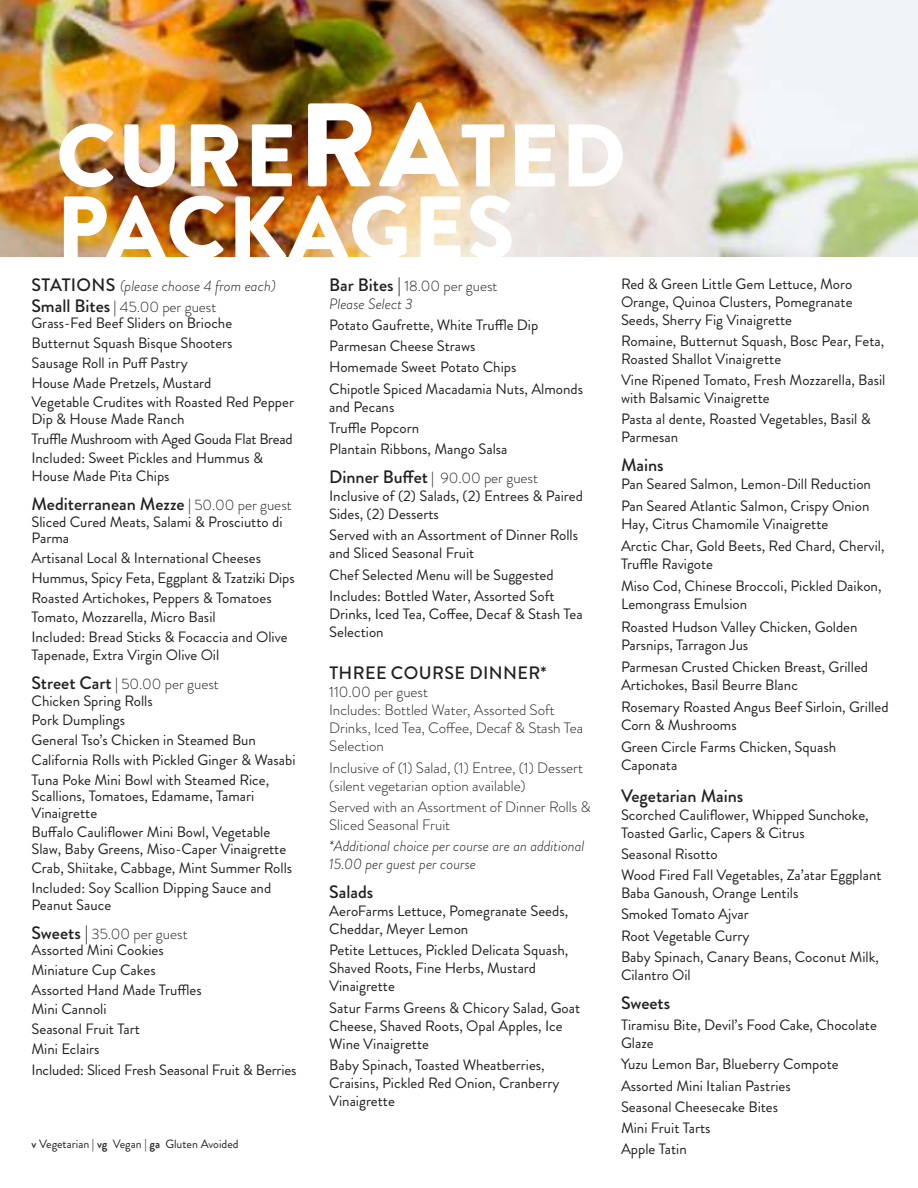
<style>
.page{position:relative;width:918px;height:1188px;background:#fff}
.page>*{position:absolute;margin:0;border:0;box-sizing:border-box;transform-origin:0 0}
.t1{font:900 88.5px/72px "Brandon Grotesque";letter-spacing:.02em;color:#fff}
.t2{font:500 18px "Brandon Grotesque";color:#231f20}
.t3{font:500 18px "Brandon Grotesque";letter-spacing:.02em;color:#231f20}
.t4{font:15px/19.8px "Brandon Grotesque";color:#231f20}
.t5{font:300 15px/18px "Brandon Grotesque";color:#231f20}
.t6{font:italic 300 15px/21.3px "Brandon Grotesque";color:#231f20}
.t7{font:12px "Brandon Grotesque";color:#231f20}
.s1{font-size:118.5px}
.s2{font-weight:500;font-style:normal;font-size:18px}
.s3{font-weight:400;font-style:normal}
.s4{font-style:normal}
.s5{font-weight:400;font-size:15px}
.s6{font-weight:300;font-size:15px}
.s7{font-weight:500;font-size:18px}
.s8{font-weight:300}
.s9{font-weight:400}
.s10{font-weight:400;font-size:18px}
.s11{font-weight:500}
.s12{font-style:italic}
</style>
<div class="page">
<img style="left:0;top:0;width:918px;height:257px">
<h1 class="t1" style="left:56px;top:121px;width:571px">CURE<span class="s1">RA</span>TED<br>PACKAGES</h1>
<p class="t6" style="left:32px;top:275px;width:246px"><span class="s2">STATIONS</span> (please choose 4 from each)<br><span class="s2">Small Bites</span> <span class="s3">|</span> <span class="s4">45.00 per guest</span></p>
<p class="t4" style="left:32px;top:314px;width:264px">Grass-Fed Beef Sliders on Brioche Butternut Squash Bisque Shooters<br>Sausage Roll in Puff Pastry<br>House Made Pretzels, Mustard<br>Vegetable Crudites with Roasted Red Pepper</p>
<p class="t4" style="left:32px;top:409px;width:263px">Dip &amp; House Made Ranch<br>Truffle Mushroom with Aged Gouda Flat Bread<br>Included: Sweet Pickles and Hummus &amp;</p>
<p class="t4" style="left:32px;top:467px;width:140px">House Made Pita Chips</p>
<p class="t2" style="left:32px;top:492px;width:262px">Mediterranean Mezze <span class="s5">|</span> <span class="s6">50.00 per guest</span></p>
<p class="t4" style="left:32px;top:514px;width:253px;line-height:16.5px">Sliced Cured Meats, Salami &amp; Prosciutto di<br>Parma</p>
<p class="t4" style="left:32px;top:548px;width:265px">Artisanal Local &amp; International Cheeses Hummus, Spicy Feta, Eggplant &amp; Tzatziki Dips Roasted Artichokes, Peppers &amp; Tomatoes Tomato, Mozzarella, Micro Basil<br>Included: Bread Sticks &amp; Focaccia and Olive</p>
<p class="t4" style="left:32px;top:641px;width:189px;line-height:29px">Tapenade, Extra Virgin Olive Oil<br><span class="s7">Street Cart</span> | <span class="s8">50.00 per guest</span></p>
<p class="t4" style="left:32px;top:691px;width:266px">Chicken Spring Rolls<br>Pork Dumplings<br>General Tso’s Chicken in Steamed Bun<br>California Rolls with Pickled Ginger &amp; Wasabi<br>Tuna Poke Mini Bowl with Steamed Rice,</p>
<p class="t4" style="left:32px;top:788px;width:224px;line-height:16.5px">Scallions, Tomatoes, Edamame, Tamari<br>Vinaigrette</p>
<p class="t4" style="left:32px;top:824px;width:256px;line-height:16.5px">Buffalo Cauliflower Mini Bowl, Vegetable<br>Slaw, Baby Greens, Miso-Caper Vinaigrette</p>
<p class="t4" style="left:32px;top:859px;width:262px">Crab, Shiitake, Cabbage, Mint Summer Rolls<br>Included: Soy Scallion Dipping Sauce and</p>
<p class="t5" style="left:32px;top:890px;width:158px;line-height:29px"><span class="s9">Peanut Sauce<br></span><span class="s7">Sweets</span> <span class="s10">|</span> 35.00 per guest</p>
<p class="t4" style="left:32px;top:940px;width:172px">Assorted Mini Cookies<br>Miniature Cup Cakes<br>Assorted Hand Made Truffles<br>Mini Cannoli<br>Seasonal Fruit Tart<br>Mini Eclairs</p>
<p class="t4" style="left:32px;top:1060px;width:267px">Included: Sliced Fresh Seasonal Fruit &amp; Berries</p>
<p class="t7" style="left:32px;top:1136px;width:209px"><span class="s11">v</span> Vegetarian | <span class="s11">vg</span> Vegan | <span class="s11">ga</span> Gluten Avoided</p>
<p class="t5" style="left:329px;top:277px;width:170px"><span class="s7">Bar Bites</span> <span class="s10">|</span> 18.00 per guest<br><span class="s12">Please Select 3</span></p>
<p class="t4" style="left:329px;top:314px;width:255px;line-height:21.3px">Potato Gaufrette, White Truffle Dip<br>Parmesan Cheese Straws<br>Homemade Sweet Potato Chips<br>Chipotle Spiced Macadamia Nuts, Almonds</p>
<p class="t4" style="left:329px;top:396px;width:180px;line-height:21.3px">and Pecans<br>Truffle Popcorn<br>Plantain Ribbons, Mango Salsa</p>
<p class="t4" style="left:329px;top:469px;width:255px;line-height:18px"><span class="s7">Dinner Buffet</span> | <span class="s8">90.00 per guest<br></span>Inclusive of (2) Salads, (2) Entrees &amp; Paired<br>Sides, (2) Desserts</p>
<p class="t4" style="left:329px;top:526px;width:250px;line-height:18px">Served with an Assortment of Dinner Rolls and Sliced Seasonal Fruit</p>
<p class="t4" style="left:329px;top:564px;width:227px;line-height:21.3px">Chef Selected Menu will be Suggested<br>Includes: Bottled Water, Assorted Soft</p>
<p class="t4" style="left:329px;top:605px;width:255px;line-height:18px">Drinks, Iced Tea, Coffee, Decaf &amp; Stash Tea<br>Selection</p>
<p class="t3" style="left:329px;top:661px;width:219px">THREE COURSE DINNER*</p>
<p class="t5" style="left:329px;top:683px;width:256px">110.00 per guest<br>Includes: Bottled Water, Assorted Soft<br>Drinks, Iced Tea, Coffee, Decaf &amp; Stash Tea<br>Selection</p>
<p class="t5" style="left:329px;top:758px;width:255px">Inclusive of (1) Salad, (1) Entree, (1) Dessert (silent vegetarian option available)</p>
<p class="t5" style="left:329px;top:798px;width:263px">Served with an Assortment of Dinner Rolls &amp;<br>Sliced Seasonal Fruit</p>
<p class="t6" style="left:329px;top:837px;width:257px;line-height:18px">*Additional choice per course are an additional<br>15.00 per guest per course</p>
<p class="t2" style="left:329px;top:879px;width:46px">Salads</p>
<p class="t4" style="left:329px;top:902px;width:240px;line-height:18px">AeroFarms Lettuce, Pomegranate Seeds,<br>Cheddar, Meyer Lemon</p>
<p class="t4" style="left:329px;top:941px;width:241px;line-height:18px">Petite Lettuces, Pickled Delicata Squash,<br>Shaved Roots, Fine Herbs, Mustard<br>Vinaigrette</p>
<p class="t4" style="left:329px;top:999px;width:253px;line-height:18px">Satur Farms Greens &amp; Chicory Salad, Goat<br>Cheese, Shaved Roots, Opal Apples, Ice<br>Wine Vinaigrette</p>
<p class="t4" style="left:329px;top:1056px;width:232px;line-height:18px">Baby Spinach, Toasted Wheatberries,<br>Craisins, Pickled Red Onion, Cranberry<br>Vinaigrette</p>
<p class="t4" style="left:621px;top:275px;width:233px;line-height:18px;text-align:justify">Red &amp; Green Little Gem Lettuce, Moro Orange, Quinoa Clusters, Pomegranate Seeds, Sherry Fig Vinaigrette</p>
<p class="t4" style="left:621px;top:332px;width:265px;line-height:18px">Romaine, Butternut Squash, Bosc Pear, Feta,<br>Roasted Shallot Vinaigrette</p>
<p class="t4" style="left:621px;top:371px;width:266px;line-height:18px">Vine Ripened Tomato, Fresh Mozzarella, Basil with Balsamic Vinaigrette</p>
<p class="t4" style="left:621px;top:410px;width:251px;line-height:18px">Pasta al dente, Roasted Vegetables, Basil &amp;<br>Parmesan</p>
<p class="t2" style="left:621px;top:453px;width:44px">Mains</p>
<p class="t4" style="left:621px;top:474px;width:252px;line-height:21.3px">Pan Seared Salmon, Lemon-Dill Reduction<br>Pan Seared Atlantic Salmon, Crispy Onion</p>
<p class="t4" style="left:621px;top:512px;width:265px;line-height:22.4px">Hay, Citrus Chamomile Vinaigrette<br>Arctic Char, Gold Beets, Red Chard, Chervil,</p>
<p class="t4" style="left:621px;top:553px;width:262px;line-height:22.4px">Truffle Ravigote<br>Miso Cod, Chinese Broccoli, Pickled Daikon,</p>
<p class="t4" style="left:621px;top:593px;width:238px;line-height:22.4px">Lemongrass Emulsion<br>Roasted Hudson Valley Chicken, Golden</p>
<p class="t4" style="left:621px;top:633px;width:249px;line-height:22.4px">Parsnips, Tarragon Jus<br>Parmesan Crusted Chicken Breast, Grilled</p>
<p class="t4" style="left:621px;top:674px;width:269px;line-height:22.4px">Artichokes, Basil Beurre Blanc<br>Rosemary Roasted Angus Beef Sirloin, Grilled</p>
<p class="t4" style="left:621px;top:714px;width:217px;line-height:22.4px">Corn &amp; Mushrooms<br>Green Circle Farms Chicken, Squash</p>
<p class="t4" style="left:621px;top:756px;width:58px">Caponata</p>
<p class="t2" style="left:621px;top:783px;width:124px">Vegetarian Mains</p>
<p class="t4" style="left:621px;top:806px;width:249px;line-height:18px">Scorched Cauliflower, Whipped Sunchoke,<br>Toasted Garlic, Capers &amp; Citrus</p>
<p class="t4" style="left:621px;top:843px;width:262px;line-height:21.3px">Seasonal Risotto<br>Wood Fired Fall Vegetables, Za’atar Eggplant</p>
<p class="t4" style="left:621px;top:882px;width:259px;line-height:21.3px">Baba Ganoush, Orange Lentils<br>Smoked Tomato Ajvar<br>Root Vegetable Curry<br>Baby Spinach, Canary Beans, Coconut Milk,</p>
<p class="t4" style="left:621px;top:965px;width:71px">Cilantro Oil</p>
<p class="t2" style="left:621px;top:990px;width:51px">Sweets</p>
<p class="t4" style="left:621px;top:1016px;width:257px;line-height:18px">Tiramisu Bite, Devil’s Food Cake, Chocolate<br>Glaze</p>
<p class="t4" style="left:621px;top:1054px;width:219px;line-height:21.3px">Yuzu Lemon Bar, Blueberry Compote<br>Assorted Mini Italian Pastries<br>Seasonal Cheesecake Bites<br>Mini Fruit Tarts<br>Apple Tatin</p>
</div>
